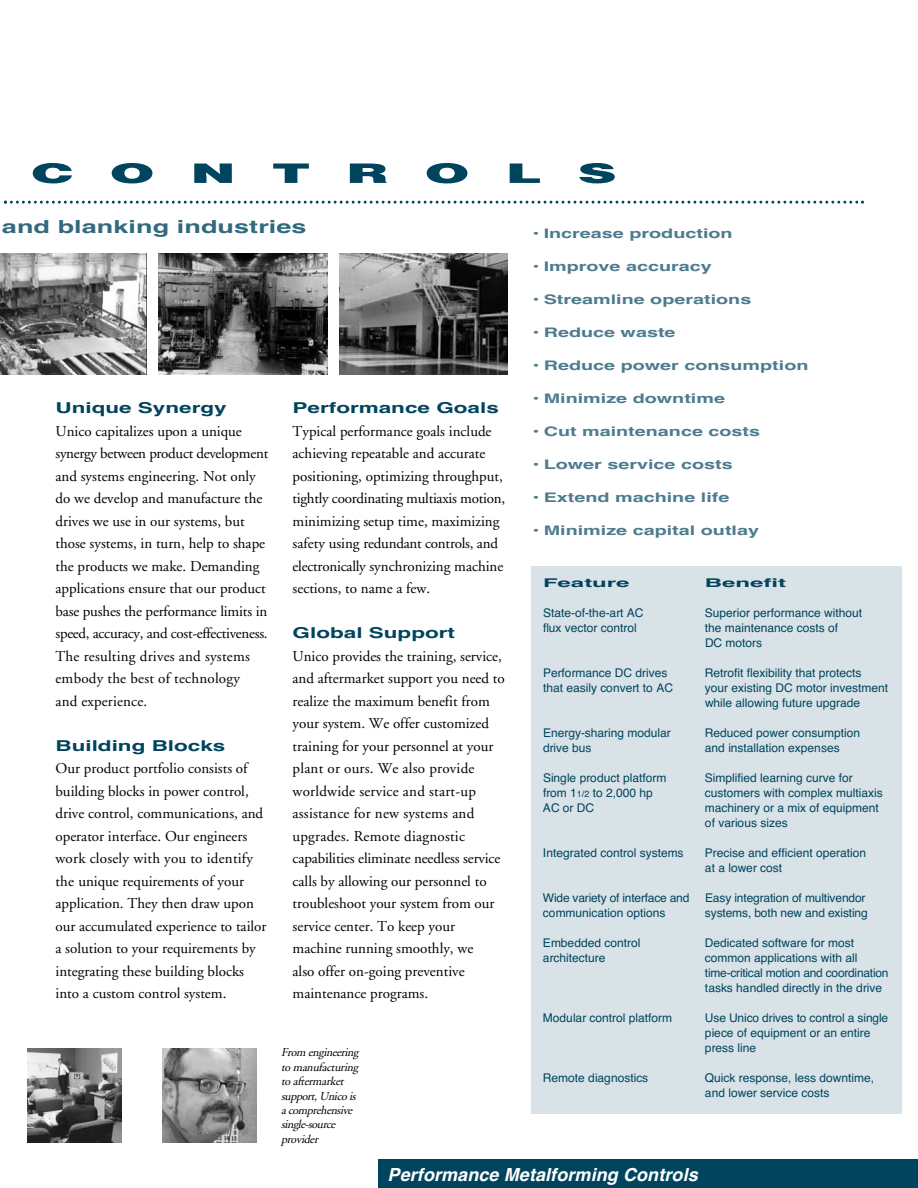
<style>
.page{position:relative;width:918px;height:1188px;background:#fff}
.page>*{position:absolute;margin:0;border:0;box-sizing:border-box;transform-origin:0 0}
.t1{font:900 27px "Helvetica";color:#00445e;scale:2 1}
.t2{font:italic 700 18px "Helvetica";color:#fff}
.t3{font:700 18px "Helvetica";letter-spacing:.005em;color:#33697e;scale:1.5 1}
.t4{font:15px/22.5px "Adobe Garamond";color:#000}
.t5{font:700 15px "Helvetica";color:#00445e;scale:1.5 1}
.t6{font:700 13.2px "Helvetica";color:#4d7c8e;scale:1.5 1}
.t7{font:12px/15px "Helvetica";color:#00445e}
.t8{font:italic 12px/14.4px "Adobe Garamond";letter-spacing:-.02em;color:#000}
.t9{font:700 12px "Helvetica";color:#00445e;scale:2 1}
.s1{font-size:9px}
</style>
<div class="page">
<div style="left:378px;top:1159px;width:540px;height:29px;background:#00445e"></div>
<img style="left:27px;top:1049px;width:94px;height:94px">
<img style="left:162px;top:1049px;width:94px;height:94px">
<div style="left:531px;top:566px;width:371px;height:548px;background:#d9e3e7"></div>
<svg style="left:3px;top:201px;width:861px;height:3px"></svg>
<img style="left:0;top:253px;width:146px;height:121px">
<img style="left:159px;top:253px;width:168px;height:121px">
<img style="left:339px;top:253px;width:169px;height:121px">
<h1 class="t1" style="left:32px;top:163px;width:23px">C</h1>
<h1 class="t1" style="left:110px;top:163px;width:24px">O</h1>
<h1 class="t1" style="left:191px;top:163px;width:24px">N</h1>
<h1 class="t1" style="left:272px;top:163px;width:21px">T</h1>
<h1 class="t1" style="left:347px;top:163px;width:23px">R</h1>
<h1 class="t1" style="left:425px;top:163px;width:24px">O</h1>
<h1 class="t1" style="left:506px;top:163px;width:20px">L</h1>
<h1 class="t1" style="left:578px;top:163px;width:21px">S</h1>
<p class="t3" style="left:2px;top:220px;width:205px">and blanking industries</p>
<p class="t6" style="left:531px;top:229px;width:136px">• Increase production</p>
<p class="t6" style="left:531px;top:262px;width:122px">• Improve accuracy</p>
<p class="t6" style="left:531px;top:295px;width:148px">• Streamline operations</p>
<p class="t6" style="left:531px;top:328px;width:98px">• Reduce waste</p>
<p class="t6" style="left:531px;top:361px;width:186px">• Reduce power consumption</p>
<p class="t6" style="left:531px;top:394px;width:131px">• Minimize downtime</p>
<p class="t6" style="left:531px;top:427px;width:154px">• Cut maintenance costs</p>
<p class="t6" style="left:531px;top:460px;width:136px">• Lower service costs</p>
<p class="t6" style="left:531px;top:493px;width:134px">• Extend machine life</p>
<p class="t6" style="left:531px;top:526px;width:153px">• Minimize capital outlay</p>
<p class="t5" style="left:55px;top:402px;width:116px">Unique Synergy</p>
<p class="t4" style="left:55px;top:421px;width:214px">Unico capitalizes upon a unique synergy between product development and systems engineering. Not only do we develop and manufacture the drives we use in our systems, but those systems, in turn, help to shape the products we make. Demanding applications ensure that our product base pushes the performance limits in speed, accuracy, and cost-effectiveness.<br>The resulting drives and systems embody the best of technology<br>and experience.</p>
<p class="t5" style="left:55px;top:740px;width:115px">Building Blocks</p>
<p class="t4" style="left:55px;top:759px;width:213px">Our product portfolio consists of building blocks in power control, drive control, communications, and operator interface. Our engineers work closely with you to identify the unique requirements of your application. They then draw upon our accumulated experience to tailor a solution to your requirements by integrating these building blocks into a custom control system.</p>
<p class="t5" style="left:293px;top:402px;width:139px">Performance Goals</p>
<p class="t4" style="left:293px;top:421px;width:214px">Typical performance goals include achieving repeatable and accurate positioning, optimizing throughput, tightly coordinating multiaxis motion, minimizing setup time, maximizing safety using redundant controls, and electronically synchronizing machine sections, to name a few.</p>
<p class="t5" style="left:293px;top:627px;width:110px">Global Support</p>
<p class="t4" style="left:293px;top:646px;width:214px">Unico provides the training, service, and aftermarket support you need to realize the maximum benefit from your system. We offer customized training for your personnel at your plant or ours. We also provide worldwide service and start-up assistance for new systems and upgrades. Remote diagnostic capabilities eliminate needless service calls by allowing our personnel to troubleshoot your system from our service center. To keep your machine running smoothly, we<br>also offer on-going preventive maintenance programs.</p>
<p class="t9" style="left:543px;top:578px;width:45px">Feature</p>
<p class="t9" style="left:705px;top:578px;width:42px">Benefit</p>
<p class="t7" style="left:543px;top:607px;width:102px">State-of-the-art AC</p>
<p class="t7" style="left:705px;top:607px;width:159px">Superior performance without</p>
<p class="t7" style="left:543px;top:622px;width:95px">flux vector control</p>
<p class="t7" style="left:705px;top:622px;width:135px">the maintenance costs of<br>DC motors</p>
<p class="t7" style="left:543px;top:667px;width:126px">Performance DC drives</p>
<p class="t7" style="left:705px;top:667px;width:158px">Retrofit flexibility that protects</p>
<p class="t7" style="left:543px;top:682px;width:132px">that easily convert to AC</p>
<p class="t7" style="left:705px;top:682px;width:185px">your existing DC motor investment while allowing future upgrade</p>
<p class="t7" style="left:543px;top:727px;width:129px">Energy-sharing modular</p>
<p class="t7" style="left:705px;top:727px;width:157px">Reduced power consumption</p>
<p class="t7" style="left:543px;top:742px;width:50px">drive bus</p>
<p class="t7" style="left:705px;top:742px;width:136px">and installation expenses</p>
<p class="t7" style="left:543px;top:772px;width:125px">Single product platform</p>
<p class="t7" style="left:705px;top:772px;width:149px">Simplified learning curve for</p>
<p class="t7" style="left:543px;top:787px;width:111px">from 1<span class="s1">1/2</span> to 2,000 hp</p>
<p class="t7" style="left:705px;top:787px;width:179px">customers with complex multiaxis</p>
<p class="t7" style="left:543px;top:802px;width:53px">AC or DC</p>
<p class="t7" style="left:705px;top:802px;width:175px">machinery or a mix of equipment of various sizes</p>
<p class="t7" style="left:543px;top:847px;width:142px">Integrated control systems</p>
<p class="t7" style="left:705px;top:847px;width:163px">Precise and efficient operation at a lower cost</p>
<p class="t7" style="left:543px;top:892px;width:148px">Wide variety of interface and</p>
<p class="t7" style="left:705px;top:892px;width:162px">Easy integration of multivendor</p>
<p class="t7" style="left:543px;top:907px;width:124px">communication options</p>
<p class="t7" style="left:705px;top:907px;width:164px">systems, both new and existing</p>
<p class="t7" style="left:543px;top:937px;width:99px">Embedded control</p>
<p class="t7" style="left:705px;top:937px;width:151px">Dedicated software for most</p>
<p class="t7" style="left:543px;top:952px;width:64px">architecture</p>
<p class="t7" style="left:705px;top:952px;width:185px">common applications with all time-critical motion and coordination tasks handled directly in the drive</p>
<p class="t7" style="left:543px;top:1012px;width:131px">Modular control platform</p>
<p class="t7" style="left:705px;top:1012px;width:185px">Use Unico drives to control a single piece of equipment or an entire press line</p>
<p class="t7" style="left:543px;top:1072px;width:107px">Remote diagnostics</p>
<p class="t7" style="left:705px;top:1072px;width:171px">Quick response, less downtime, and lower service costs</p>
<p class="t8" style="left:281px;top:1046px;width:82px">From engineering to manufacturing to aftermarket support,Unico is acomprehensive single-source provider</p>
<p class="t2" style="left:388px;top:1168px;width:315px">Performance Metalforming Controls</p>
</div>
